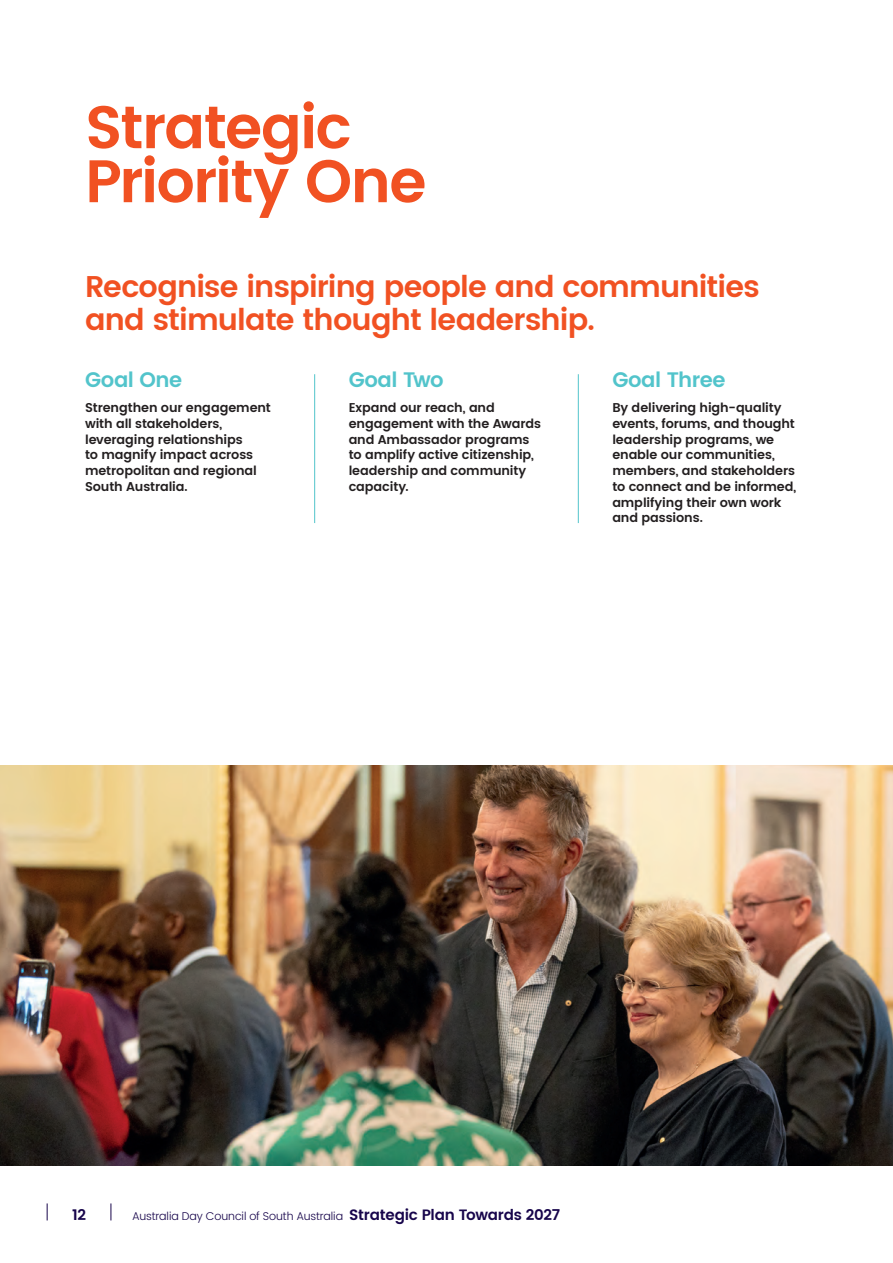
<style>
.page{position:relative;width:893px;height:1263px;background:#fff}
.page>*{position:absolute;margin:0;border:0;box-sizing:border-box;transform-origin:0 0}
.ADC_Heading{font:600 60px/54px "Poppins";letter-spacing:-.035em;color:#f15122}
.ADC_Heading-2{font:600 30px/33px "Poppins";letter-spacing:-.025em;color:#f15122}
.ADC_Sub_Heading{font:600 21px "Poppins";letter-spacing:-.02em;color:#52c4cb}
.ADC_Heading-3{font:600 15px "Poppins";color:#17054b}
.ADC_Body_Text{font:600 12.75px/15.8px "Poppins";letter-spacing:-.01em;color:#231f20}
.ADC_Heading-4{font:300 11.25px "Poppins";letter-spacing:-.01em;color:#17054b}
.s1{font-weight:600;font-size:15px}
</style>
<div class="page">
<img style="left:0;top:765px;width:893px;height:400px">
<hr style="left:578px;top:374px;width:1px;height:149px;background:#52c4cb">
<hr style="left:314px;top:374px;width:1px;height:149px;background:#52c4cb">
<svg style="left:111px;top:1203px;width:1px;height:17px"></svg>
<svg style="left:47px;top:1203px;width:1px;height:17px"></svg>
<p class="ADC_Heading" style="left:85px;top:102px;width:343px">Strategic<br>Priority One</p>
<p class="ADC_Heading-2" style="left:85px;top:271px;width:676px">Recognise inspiring people and communities and stimulate thought leadership.</p>
<p class="ADC_Sub_Heading" style="left:85px;top:364px;width:99px">Goal One</p>
<p class="ADC_Body_Text" style="left:85px;top:400px;width:187px">Strengthen our engagement with all stakeholders, leveraging relationships<br>to magnify impact across metropolitan and regional<br>South Australia.</p>
<p class="ADC_Sub_Heading" style="left:349px;top:364px;width:97px">Goal Two</p>
<p class="ADC_Body_Text" style="left:349px;top:400px;width:194px">Expand our reach, and engagement with the Awards and Ambassador programs to amplify active citizenship, leadership and community capacity.</p>
<p class="ADC_Sub_Heading" style="left:612px;top:364px;width:115px">Goal Three</p>
<p class="ADC_Body_Text" style="left:612px;top:400px;width:186px">By delivering high-quality events, forums, and thought leadership programs, we enable our communities, members, and stakeholders to connect and be informed, amplifying their own work and passions.</p>
<p class="ADC_Heading-3" style="left:72px;top:1204px;width:16px">12</p>
<p class="ADC_Heading-4" style="left:132px;top:1208px;width:429px">Australia Day Council of South Australia <span class="s1">Strategic Plan Towards 2027</span></p>
</div>
